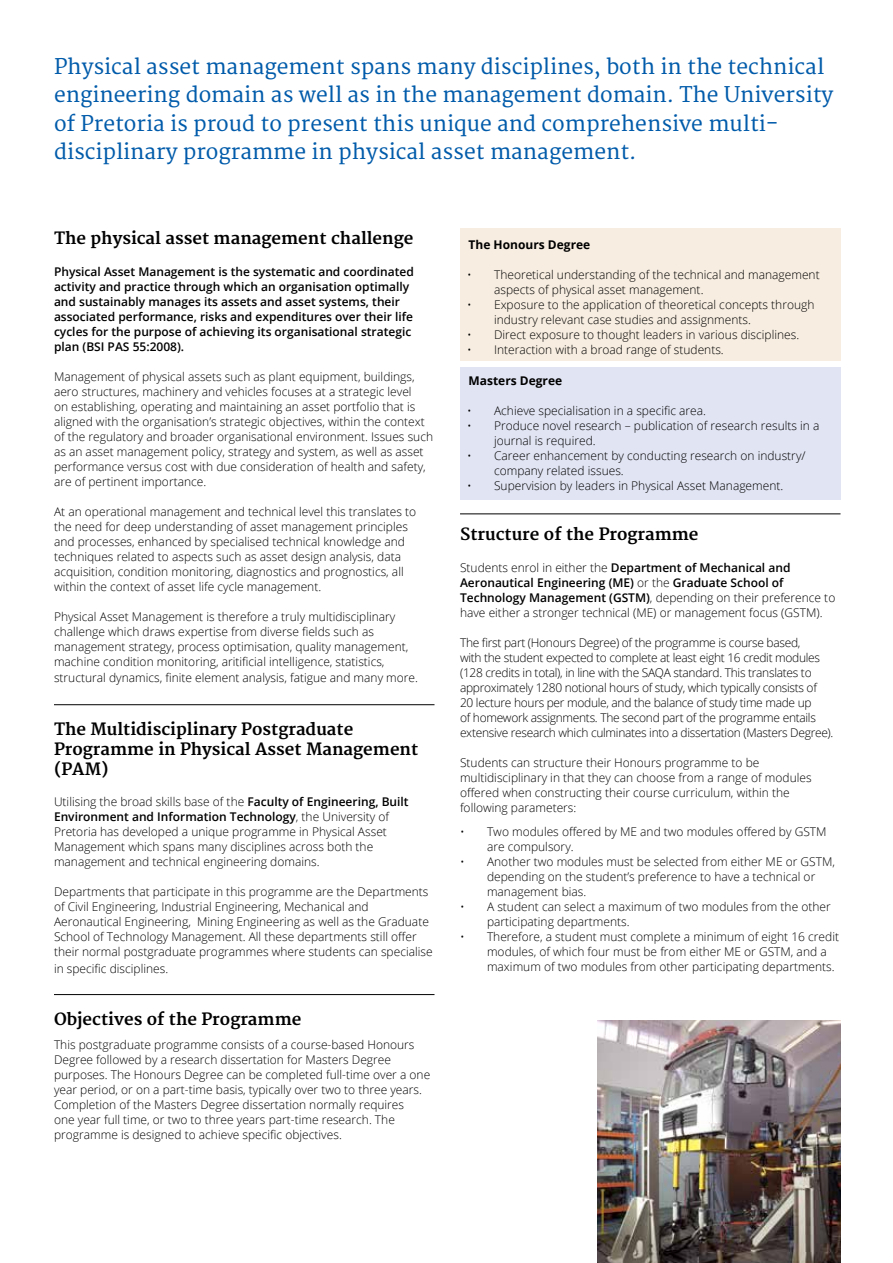
<style>
.page{position:relative;width:893px;height:1263px;background:#fff}
.page>*{position:absolute;margin:0;border:0;box-sizing:border-box;transform-origin:0 0}
.t1{font:21px/28.5px "Merriweather";color:#005baa}
.t2{font:700 16.5px/19.8px "Merriweather";color:#000}
.t3{font:300 12px/15px "Open Sans";color:#000}
.t4{font:300 12px/15px "Open Sans";letter-spacing:-.025em;color:#000}
.t5{font:600 12px/15px "Open Sans";color:#000}
.t6{font:700 12px "Open Sans";color:#000}
.s1{font-weight:600}
</style>
<div class="page">
<div style="left:460px;top:367px;width:380px;height:133px;background:#e1e4f3"></div>
<div style="left:460px;top:228px;width:380px;height:133px;background:#f7ede0"></div>
<hr style="left:54px;top:704px;width:380px;height:1px;background:#000">
<hr style="left:460px;top:514px;width:380px;height:1px;background:#000">
<hr style="left:54px;top:994px;width:380px;height:1px;background:#000">
<img style="left:597px;top:1020px;width:243px;height:243px">
<p class="t1" style="left:54px;top:53px;width:781px">Physical asset management spans many disciplines, both in the technical engineering domain as well as in the management domain. The University of Pretoria is proud to present this unique and comprehensive multi&shy;disciplinary programme in physical asset management.</p>
<h2 class="t2" style="left:54px;top:229px;width:361px">The physical asset management challenge</h2>
<p class="t5" style="left:54px;top:264px;width:361px">Physical Asset Management is the systematic and coordinated activity and practice through which an organisation optimally and sustainably manages its assets and asset systems, their associated performance, risks and expenditures over their life cycles for the purpose of achieving its organisational strategic plan (BSI PAS 55:2008).</p>
<p class="t3" style="left:54px;top:369px;width:381px">Management of physical assets such as plant equipment, buildings, aero structures, machinery and vehicles focuses at a strategic level<br>on establishing, operating and maintaining an asset portfolio that is aligned with the organisation’s strategic objectives, within the context of the regulatory and broader organisational environment. Issues such as an asset management policy, strategy and system, as well as asset performance versus cost with due consideration of health and safety, are of pertinent importance.</p>
<p class="t3" style="left:54px;top:504px;width:364px">At an operational management and technical level this translates to the need for deep understanding of asset management principles and processes, enhanced by specialised technical knowledge and techniques related to aspects such as asset design analysis, data acquisition, condition monitoring, diagnostics and prognostics, all within the context of asset life cycle management.</p>
<p class="t3" style="left:54px;top:609px;width:356px">Physical Asset Management is therefore a truly multidisciplinary challenge which draws expertise from diverse fields such as management strategy, process optimisation, quality management, machine condition monitoring, aritificial intelligence, statistics,</p>
<p class="t3" style="left:54px;top:670px;width:366px">structural dynamics, finite element analysis, fatigue and many more.</p>
<h2 class="t2" style="left:54px;top:720px;width:366px">The Multidisciplinary Postgraduate<br>Programme in Physical Asset Management (PAM)</h2>
<p class="t3" style="left:54px;top:794px;width:356px">Utilising the broad skills base of the <span class="s1">Faculty of Engineering, Built Environment and Information Technology</span>, the University of Pretoria has developed a unique programme in Physical Asset Management which spans many disciplines across both the management and technical engineering domains.</p>
<p class="t3" style="left:54px;top:884px;width:380px">Departments that participate in this programme are the Departments of Civil Engineering, Industrial Engineering, Mechanical and Aeronautical Engineering, Mining Engineering as well as the Graduate School of Technology Management. All these departments still offer their normal postgraduate programmes where students can specialise</p>
<p class="t3" style="left:54px;top:960px;width:116px">in specific disciplines.</p>
<h2 class="t2" style="left:54px;top:1010px;width:249px">Objectives of the Programme</h2>
<p class="t3" style="left:54px;top:1037px;width:378px">This postgraduate programme consists of a course-based Honours Degree followed by a research dissertation for Masters Degree purposes. The Honours Degree can be completed full-time over a one year period, or on a part-time basis, typically over two to three years.<br>Completion of the Masters Degree dissertation normally requires<br>one year full time, or two to three years part-time research. The programme is designed to achieve specific objectives.</p>
<p class="t6" style="left:468px;top:236px;width:123px">The Honours Degree</p>
<p class="t3" style="left:494px;top:267px;width:327px;text-indent:-27px">• Theoretical understanding of the technical and management aspects of physical asset management.</p>
<p class="t3" style="left:494px;top:297px;width:322px;text-indent:-27px">• Exposure to the application of theoretical concepts through industry relevant case studies and assignments.</p>
<p class="t3" style="left:467px;top:327px;width:334px">• Direct exposure to thought leaders in various disciplines.</p>
<p class="t3" style="left:467px;top:342px;width:258px">• Interaction with a broad range of students.</p>
<p class="t6" style="left:468px;top:373px;width:95px">Masters Degree</p>
<p class="t3" style="left:467px;top:403px;width:241px">• Achieve specialisation in a specific area.</p>
<p class="t3" style="left:494px;top:418px;width:327px;text-indent:-27px">• Produce novel research – publication of research results in a journal is required.</p>
<p class="t3" style="left:494px;top:448px;width:313px;text-indent:-27px">• Career enhancement by conducting research on industry/ company related issues.</p>
<p class="t3" style="left:467px;top:478px;width:318px">• Supervision by leaders in Physical Asset Management.</p>
<h2 class="t2" style="left:460px;top:525px;width:240px">Structure of the Programme</h2>
<p class="t3" style="left:460px;top:559px;width:377px">Students enrol in either the <span class="s1">Department of Mechanical and Aeronautical Engineering (ME)</span> or the <span class="s1">Graduate School of Technology Management (GSTM)</span>, depending on their preference to have either a stronger technical (ME) or management focus (GSTM).</p>
<p class="t4" style="left:460px;top:634px;width:375px">The first part (Honours Degree) of the programme is course based,<br>with the student expected to complete at least eight 16 credit modules (128 credits in total), in line with the SAQA standard. This translates to approximately 1280 notional hours of study, which typically consists of<br>20 lecture hours per module, and the balance of study time made up<br>of homework assignments. The second part of the programme entails extensive research which culminates into a dissertation (Masters Degree).</p>
<p class="t3" style="left:460px;top:754px;width:353px">Students can structure their Honours programme to be multidisciplinary in that they can choose from a range of modules offered when constructing their course curriculum, within the following parameters:</p>
<p class="t3" style="left:487px;top:823px;width:341px;text-indent:-27px">• Two modules offered by ME and two modules offered by GSTM are compulsory.</p>
<p class="t3" style="left:487px;top:853px;width:349px;text-indent:-27px">• Another two modules must be selected from either ME or GSTM, depending on the student’s preference to have a technical or management bias.</p>
<p class="t3" style="left:487px;top:898px;width:345px;text-indent:-27px">• A student can select a maximum of two modules from the other participating departments.</p>
<p class="t3" style="left:487px;top:928px;width:353px;text-indent:-27px">• Therefore, a student must complete a minimum of eight 16 credit modules, of which four must be from either ME or GSTM, and a maximum of two modules from other participating departments.</p>
</div>
